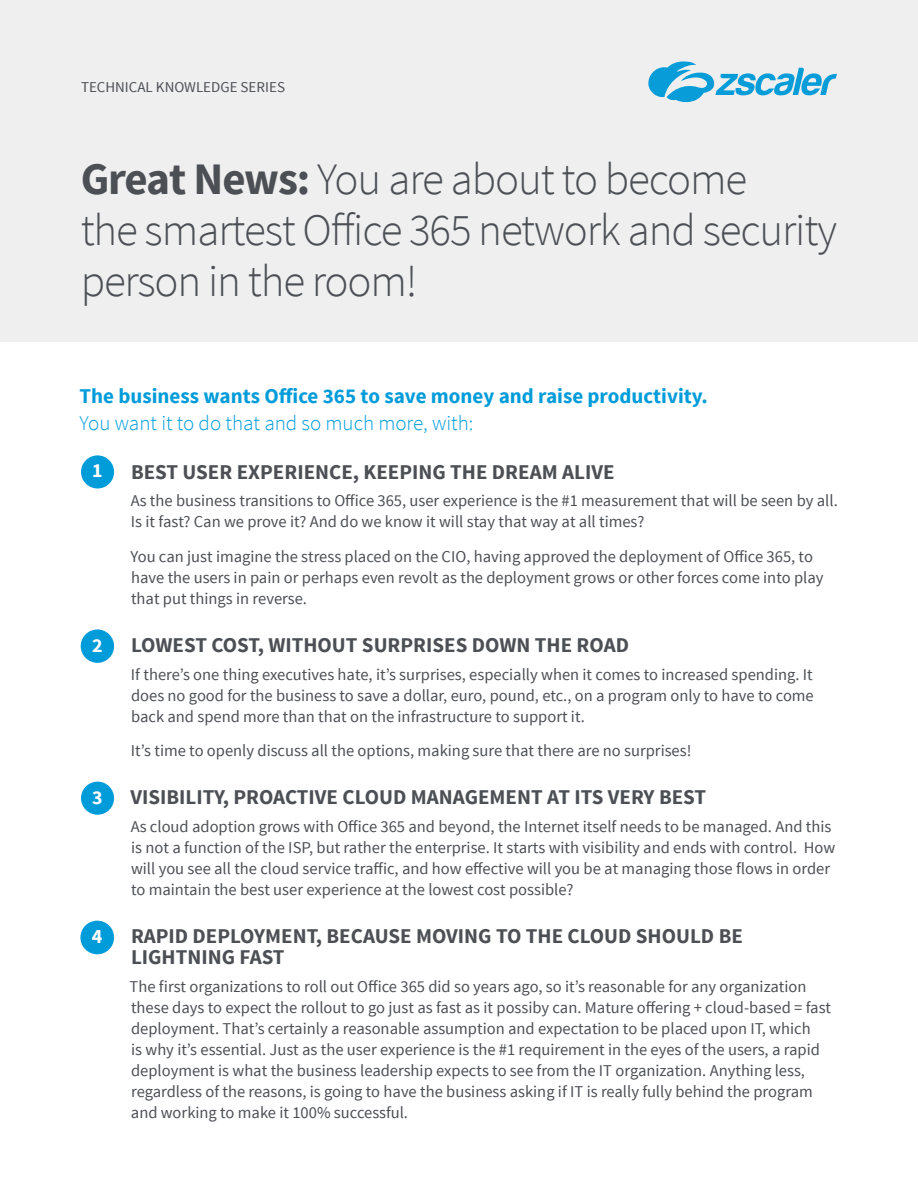
<style>
.page{position:relative;width:918px;height:1188px;background:#fff}
.page>*{position:absolute;margin:0;border:0;box-sizing:border-box;transform-origin:0 0}
.t1{font:300 45px/51px "Source Sans Pro";letter-spacing:-.025em;color:#4c4f54}
.t2{font:700 21px/21px "Source Sans Pro";color:#4c4f54}
.t3{font:700 21px "Source Sans Pro";color:#009cda}
.t4{font:300 21px "Source Sans Pro";color:#009cda}
.t5{font:700 20.1px "Source Sans Pro";color:#fff}
.t6{font:700 19.95px "Source Sans Pro";color:#fff}
.t7{font:700 19.8px "Source Sans Pro";color:#fff}
.t8{font:16.5px/21px "Source Sans Pro";color:#4c4f54}
.t9{font:15px "Source Sans Pro";color:#4c4f54}
.s1{font-weight:700}
</style>
<div class="page">
<div style="left:0;top:0;width:918px;height:342px;background:#efeff0"></div>
<svg style="left:648px;top:62px;width:189px;height:40px"></svg>
<div style="left:81px;top:455px;width:33px;height:34px;background:#009cda;border-radius:50%"></div>
<div style="left:81px;top:629px;width:33px;height:34px;background:#009cda;border-radius:50%"></div>
<div style="left:81px;top:782px;width:33px;height:33px;background:#009cda;border-radius:50%"></div>
<div style="left:80px;top:921px;width:34px;height:33px;background:#009cda;border-radius:50%"></div>
<p class="t9" style="left:81px;top:78px;width:206px">TECHNICAL KNOWLEDGE SERIES</p>
<h1 class="t1" style="left:81px;top:154px;width:758px"><span class="s1">Great News:</span> You are about to become<br>the smartest Office 365 network and security person in the room!</h1>
<p class="t3" style="left:80px;top:382px;width:630px">The business wants Office 365 to save money and raise productivity.</p>
<p class="t4" style="left:80px;top:410px;width:395px">You want it to do that and so much more, with:</p>
<p class="t2" style="left:131px;top:462px;width:485px">BEST USER EXPERIENCE, KEEPING THE DREAM ALIVE</p>
<p class="t8" style="left:131px;top:491px;width:709px">As the business transitions to Office 365, user experience is the #1 measurement that will be seen by all.<br>Is it fast? Can we prove it? And do we know it will stay that way at all times?</p>
<p class="t8" style="left:131px;top:546px;width:694px">You can just imagine the stress placed on the CIO, having approved the deployment of Office 365, to have the users in pain or perhaps even revolt as the deployment grows or other forces come into play that put things in reverse.</p>
<p class="t2" style="left:131px;top:635px;width:499px">LOWEST COST, WITHOUT SURPRISES DOWN THE ROAD</p>
<p class="t8" style="left:131px;top:664px;width:684px;text-align:justify">If there’s one thing executives hate, it’s surprises, especially when it comes to increased spending. It does no good for the business to save a dollar, euro, pound, etc., on a program only to have to come back and spend more than that on the infrastructure to support it.</p>
<p class="t8" style="left:131px;top:740px;width:562px">It’s time to openly discuss all the options, making sure that there are no surprises!</p>
<p class="t2" style="left:131px;top:787px;width:577px">VISIBILITY, PROACTIVE CLOUD MANAGEMENT AT ITS VERY BEST</p>
<p class="t8" style="left:131px;top:816px;width:706px">As cloud adoption grows with Office 365 and beyond, the Internet itself needs to be managed. And this is not a function of the ISP, but rather the enterprise. It starts with visibility and ends with control. How will you see all the cloud service traffic, and how effective will you be at managing those flows in order to maintain the best user experience at the lowest cost possible?</p>
<p class="t2" style="left:131px;top:926px;width:613px">RAPID DEPLOYMENT, BECAUSE MOVING TO THE CLOUD SHOULD BE<br>LIGHTNING FAST</p>
<p class="t8" style="left:130px;top:976px;width:703px">The first organizations to roll out Office 365 did so years ago, so it’s reasonable for any organization these days to expect the rollout to go just as fast as it possiby can. Mature offering + cloud-based = fast deployment. That’s certainly a reasonable assumption and expectation to be placed upon IT, which<br>is why it’s essential. Just as the user experience is the #1 requirement in the eyes of the users, a rapid deployment is what the business leadership expects to see from the IT organization. Anything less, regardless of the reasons, is going to have the business asking if IT is really fully behind the program and working to make it 100% successful.</p>
<p class="t7" style="left:92px;top:458px;width:12px">1</p>
<p class="t6" style="left:92px;top:632px;width:12px">2</p>
<p class="t7" style="left:92px;top:784px;width:12px">3</p>
<p class="t5" style="left:92px;top:924px;width:12px">4</p>
</div>
